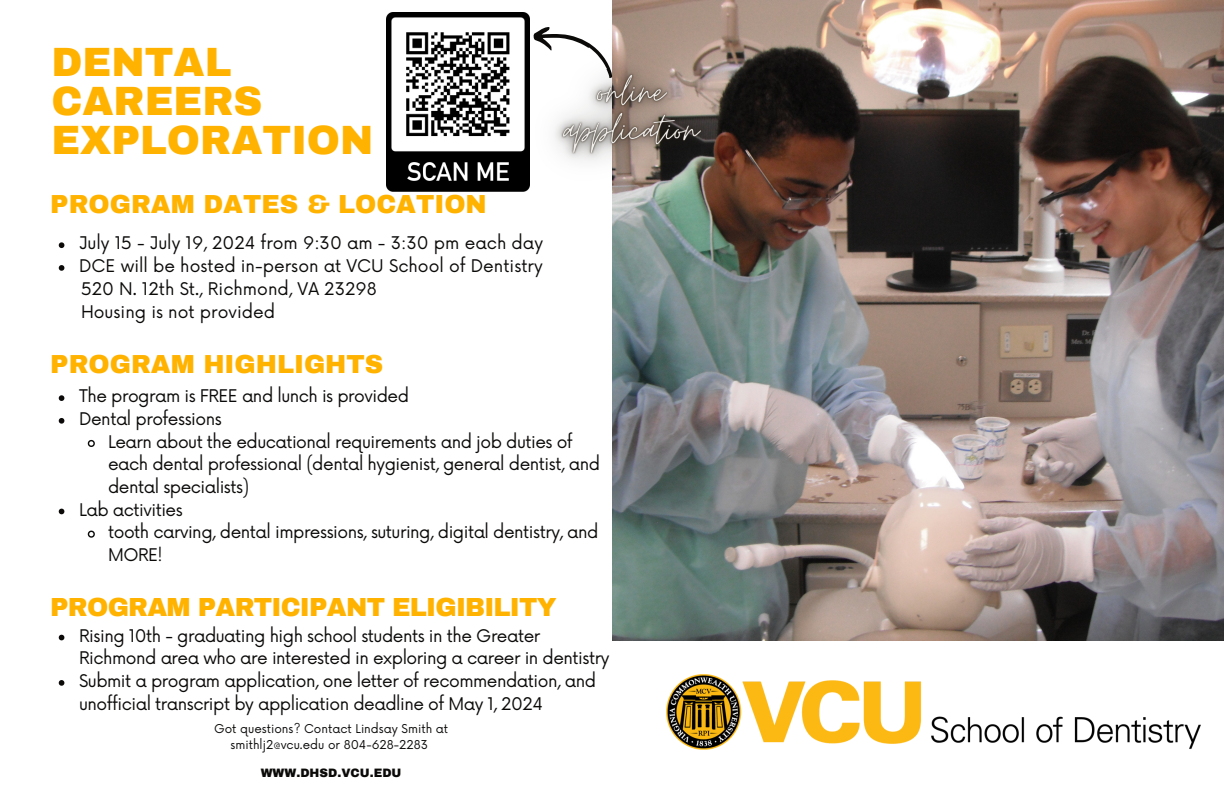
<style>
.page{position:relative;width:1224px;height:792px;background:#fff}
.page>*{position:absolute;margin:0;border:0;box-sizing:border-box;transform-origin:0 0}
.t1{font:900 40px "Archivo";color:#ffb300}
.t2{font:900 25.6px "Archivo";color:#ffb300}
.t3{font:900 25.6px "Archivo";letter-spacing:-.03em;color:#ffb300}
.t4{font:17px/22.6px "Now";letter-spacing:-.03em;color:#0b0a09}
.t5{font:17px "Now";color:#0b0a09}
.t6{font:12px/15.8px "Now";color:#0b0a09;text-align:center}
.t7{font:900 12px "Archivo";color:#0b0a09}
</style>
<div class="page">
<img style="left:612px;top:0;width:612px;height:640px">
<img style="left:666px;top:674px;width:534px;height:76px">
<img style="left:387px;top:13px;width:113px;height:178px">
<svg style="left:59px;top:242px;width:5px;height:6px"></svg>
<svg style="left:59px;top:265px;width:5px;height:6px"></svg>
<svg style="left:59px;top:395px;width:5px;height:6px"></svg>
<svg style="left:59px;top:418px;width:5px;height:6px"></svg>
<svg style="left:87px;top:439px;width:8px;height:8px"></svg>
<svg style="left:59px;top:509px;width:5px;height:5px"></svg>
<svg style="left:87px;top:530px;width:8px;height:8px"></svg>
<svg style="left:59px;top:635px;width:5px;height:5px"></svg>
<svg style="left:59px;top:680px;width:5px;height:6px"></svg>
<img style="left:500px;top:1px;width:265px;height:222px">
<p class="t1" style="left:51px;top:41px;width:181px">DENTAL</p>
<p class="t1" style="left:51px;top:80px;width:213px">CAREERS</p>
<p class="t1" style="left:51px;top:119px;width:324px">EXPLORATION</p>
<p class="t2" style="left:50px;top:190px;width:438px">PROGRAM DATES &amp; LOCATION</p>
<p class="t5" style="left:79px;top:234px;width:465px">July 15 - July 19, 2024 from 9:30 am - 3:30 pm each day</p>
<p class="t5" style="left:79px;top:257px;width:465px">DCE will be hosted in-person at VCU School of Dentistry</p>
<p class="t5" style="left:81px;top:279px;width:297px">520 N. 12th St., Richmond, VA 23298</p>
<p class="t5" style="left:81px;top:302px;width:196px">Housing is not provided</p>
<p class="t2" style="left:50px;top:350px;width:335px">PROGRAM HIGHLIGHTS</p>
<p class="t4" style="left:79px;top:386px;width:331px">The program is FREE and lunch is provided</p>
<p class="t4" style="left:79px;top:408px;width:144px">Dental professions</p>
<p class="t4" style="left:108px;top:431px;width:493px">Learn about the educational requirements and job duties of each dental professional (dental hygienist, general dentist, and dental specialists)</p>
<p class="t4" style="left:79px;top:499px;width:105px">Lab activities</p>
<p class="t4" style="left:108px;top:522px;width:492px">tooth carving, dental impressions, suturing, digital dentistry, and<br>MORE!</p>
<p class="t3" style="left:50px;top:594px;width:508px">PROGRAM PARTICIPANT ELIGIBILITY</p>
<p class="t4" style="left:79px;top:625px;width:532px">Rising 10th - graduating high school students in the Greater<br>Richmond area who are interested in exploring a career in dentistry</p>
<p class="t4" style="left:79px;top:671px;width:519px">Submit a program application, one letter of recommendation, and unofficial transcript by application deadline of May 1, 2024</p>
<p class="t6" style="left:214px;top:722px;width:236px">Got questions? Contact Lindsay Smith at smithlj2@vcu.edu or 804-628-2283</p>
<p class="t7" style="left:261px;top:766px;width:142px">WWW.DHSD.VCU.EDU</p>
</div>
